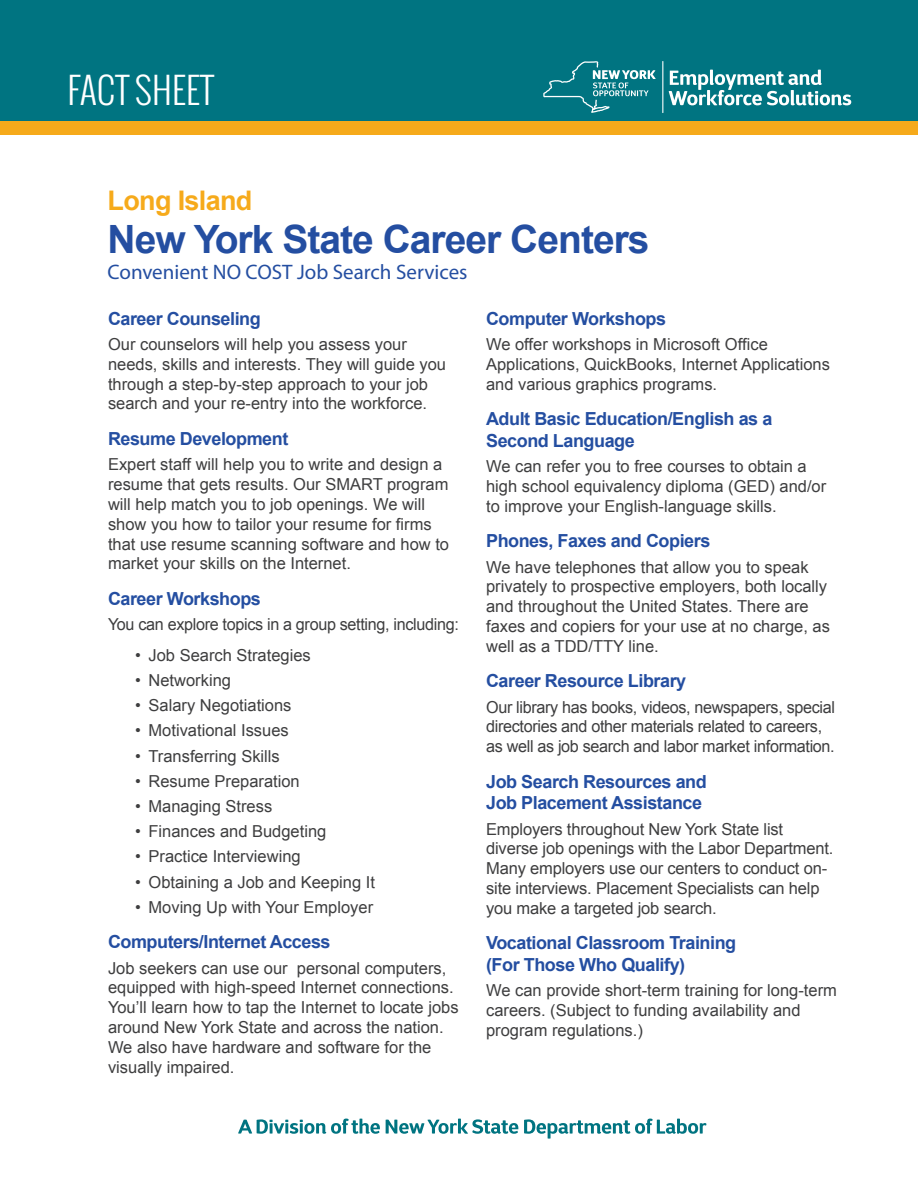
<style>
.page{position:relative;width:918px;height:1188px;background:#fff}
.page>*{position:absolute;margin:0;border:0;box-sizing:border-box;transform-origin:0 0}
.Title_Level_1{font:700 39px "Arial";letter-spacing:-.025em;color:#244ea1}
.t1{font:300 36px "Oswald";color:#fff}
.Title_Level_2{font:700 27px "Arial";letter-spacing:-.025em;color:#f6aa1b}
.t2{font:21px "Myriad Pro";color:#244ea1}
.Sub_Head_Level_1{font:700 18px/21.6px "Arial";letter-spacing:-.025em;color:#244ea1}
.Body_Copy{font:16.5px/19.8px "Arial";color:#3e3e3f}
.Body_Copy-2{font:16.5px/19.8px "Arial";letter-spacing:-.02em;color:#3e3e3f}
</style>
<div class="page">
<div style="left:0;top:0;width:918px;height:121px;background:#007481"></div>
<div style="left:0;top:121px;width:918px;height:14px;background:#f6aa1b"></div>
<hr style="left:662px;top:61px;width:1px;height:52px;background:#fff">
<svg style="left:543px;top:61px;width:113px;height:52px"></svg>
<svg style="left:669px;top:70px;width:182px;height:35px"></svg>
<svg style="left:238px;top:1119px;width:142px;height:15px"></svg>
<svg style="left:386px;top:1119px;width:132px;height:15px"></svg>
<svg style="left:524px;top:1119px;width:182px;height:20px"></svg>
<p class="t1" style="left:68px;top:66px;width:148px">FACT SHEET</p>
<p class="Title_Level_2" style="left:108px;top:182px;width:146px">Long Island</p>
<p class="Title_Level_1" style="left:108px;top:214px;width:544px">New York State Career Centers</p>
<p class="t2" style="left:108px;top:259px;width:362px">Convenient NO COST Job Search Services</p>
<p class="Sub_Head_Level_1" style="left:108px;top:308px;width:154px">Career Counseling</p>
<p class="Body_Copy" style="left:108px;top:335px;width:340px">Our counselors will help you assess your needs, skills and interests. They will guide you through a step-by-step approach to your job search and your re-entry into the workforce.</p>
<p class="Sub_Head_Level_1" style="left:108px;top:429px;width:182px">Resume Development</p>
<p class="Body_Copy" style="left:108px;top:455px;width:343px">Expert staff will help you to write and design a resume that gets results. Our SMART program will help match you to job openings. We will show you how to tailor your resume for firms that use resume scanning software and how to market your skills on the Internet.</p>
<p class="Sub_Head_Level_1" style="left:108px;top:588px;width:154px">Career Workshops</p>
<p class="Body_Copy-2" style="left:108px;top:615px;width:352px">You can explore topics in a group setting, including:</p>
<p class="Body_Copy" style="left:135px;top:645px;width:177px">• Job Search Strategies</p>
<p class="Body_Copy" style="left:135px;top:670px;width:98px">• Networking</p>
<p class="Body_Copy" style="left:135px;top:696px;width:158px">• Salary Negotiations</p>
<p class="Body_Copy" style="left:135px;top:721px;width:155px">• Motivational Issues</p>
<p class="Body_Copy" style="left:135px;top:746px;width:146px">• Transferring Skills</p>
<p class="Body_Copy" style="left:135px;top:771px;width:166px">• Resume Preparation</p>
<p class="Body_Copy" style="left:135px;top:796px;width:139px">• Managing Stress</p>
<p class="Body_Copy" style="left:135px;top:822px;width:193px">• Finances and Budgeting</p>
<p class="Body_Copy" style="left:135px;top:847px;width:167px">• Practice Interviewing</p>
<p class="Body_Copy" style="left:135px;top:872px;width:242px">• Obtaining a Job and Keeping It</p>
<p class="Body_Copy" style="left:135px;top:897px;width:240px">• Moving Up with Your Employer</p>
<p class="Sub_Head_Level_1" style="left:108px;top:932px;width:224px">Computers/Internet Access</p>
<p class="Body_Copy" style="left:108px;top:958px;width:352px">Job seekers can use our personal computers, equipped with high-speed Internet connections.<br>You’ll learn how to tap the Internet to locate jobs around New York State and across the nation.<br>We also have hardware and software for the visually impaired.</p>
<p class="Sub_Head_Level_1" style="left:486px;top:308px;width:182px">Computer Workshops</p>
<p class="Body_Copy" style="left:486px;top:335px;width:345px">We offer workshops in Microsoft Office<br>Applications, QuickBooks, Internet Applications and various graphics programs.</p>
<p class="Sub_Head_Level_1" style="left:486px;top:409px;width:288px">Adult Basic Education/English as a<br>Second Language</p>
<p class="Body_Copy" style="left:486px;top:457px;width:342px">We can refer you to free courses to obtain a high school equivalency diploma (GED) and/or to improve your English-language skills.</p>
<p class="Sub_Head_Level_1" style="left:486px;top:531px;width:226px">Phones, Faxes and Copiers</p>
<p class="Body_Copy" style="left:486px;top:557px;width:345px">We have telephones that allow you to speak privately to prospective employers, both locally and throughout the United States. There are faxes and copiers for your use at no charge, as well as a TDD/TTY line.</p>
<p class="Sub_Head_Level_1" style="left:486px;top:671px;width:202px">Career Resource Library</p>
<p class="Body_Copy-2" style="left:486px;top:697px;width:351px">Our library has books, videos, newspapers, special directories and other materials related to careers, as well as job search and labor market information.</p>
<p class="Sub_Head_Level_1" style="left:486px;top:771px;width:222px">Job Search Resources and<br>Job Placement Assistance</p>
<p class="Body_Copy" style="left:486px;top:819px;width:349px">Employers throughout New York State list diverse job openings with the Labor Department.<br>Many employers use our centers to conduct on&shy;site interviews. Placement Specialists can help you make a targeted job search.</p>
<p class="Sub_Head_Level_1" style="left:486px;top:933px;width:252px">Vocational Classroom Training (For Those Who Qualify)</p>
<p class="Body_Copy" style="left:486px;top:981px;width:352px">We can provide short-term training for long-term careers. (Subject to funding availability and program regulations.)</p>
</div>
